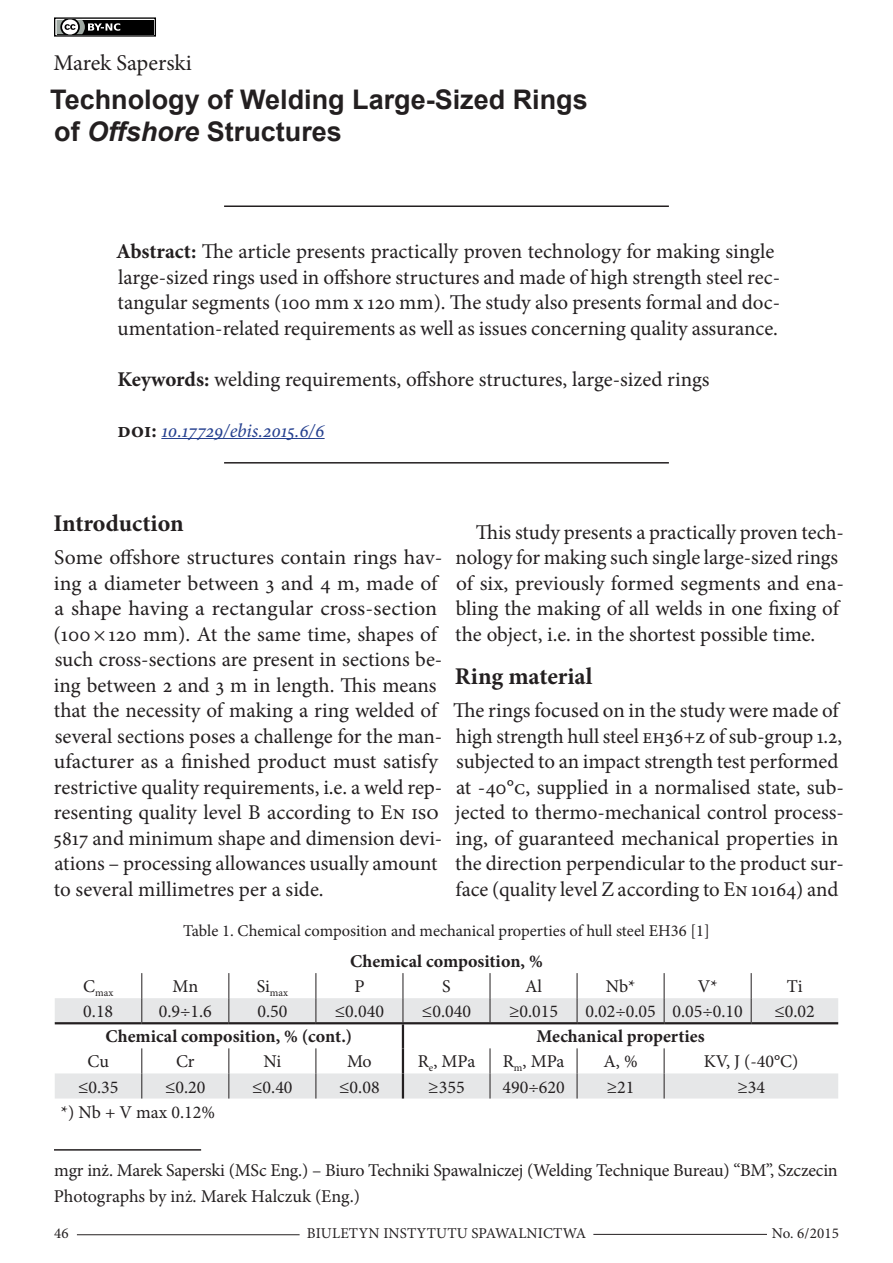
<style>
.page{position:relative;width:893px;height:1263px;background:#fff}
.page>*{position:absolute;margin:0;border:0;box-sizing:border-box;transform-origin:0 0}
.tytuł{font:700 27px/31.5px "Arial";color:#231f20}
.śródtytuł{font:700 24px "Minion Pro";letter-spacing:-.005em;color:#231f20}
.autor{font:22.5px "Minion Pro";letter-spacing:-.005em;color:#231f20}
.pierwszy_akapit{font:21px/25.5px "Minion Pro";color:#231f20}
.abstract{font:21px/25.5px "Minion Pro";color:#231f20}
.tekst_podstawowy{font:21px/25.5px "Minion Pro";color:#231f20}
.keywords{font:21px "Minion Pro";color:#231f20}
.DOI_tytułowy{font:italic 19.5px "Minion Pro";color:#25408f}
.wypełnienie_tabeli{font:18px "Minion Pro";color:#231f20}
.stopka{font:18px/25.5px "Minion Pro";letter-spacing:-.01em;color:#231f20}
.wypełnienie_tabeli-2{font:700 18px "Minion Pro";color:#231f20}
.podpis_tabeli{font:16.5px "Minion Pro";color:#231f20}
.t1{font:15px "Minion Pro";letter-spacing:.01em;color:#231f20}
.wypełnienie_tabeli-3{font:10.5px "Minion Pro";color:#231f20}
.s1{font-style:italic}
.s2{font-weight:700}
.s3{font-weight:700;font-style:normal;font-size:21px;color:#231f20}
</style>
<div class="page">
<hr style="left:593px;top:1234px;width:174px;height:1px;background:#231f20">
<hr style="left:77px;top:1234px;width:223px;height:1px;background:#231f20">
<svg style="left:56px;top:19px;width:98px;height:16px"></svg>
<div style="left:54px;top:17px;width:102px;height:20px;border:1px solid #000"></div>
<div style="left:57px;top:20px;width:96px;height:14px;background:#000"></div>
<svg style="left:57px;top:20px;width:63px;height:14px"></svg>
<hr style="left:224px;top:205px;width:445px;height:2px;background:#231f20">
<hr style="left:224px;top:462px;width:445px;height:2px;background:#231f20">
<hr style="left:161px;top:438px;width:164px;height:1px;background:#25408f">
<hr style="left:54px;top:1149px;width:147px;height:1px;background:#231f20">
<svg style="left:55px;top:998px;width:783px;height:100px;fill:#eaebec"></svg>
<svg style="left:141px;top:973px;width:1px;height:49px"></svg>
<svg style="left:228px;top:973px;width:1px;height:49px"></svg>
<svg style="left:316px;top:973px;width:1px;height:49px"></svg>
<svg style="left:403px;top:973px;width:1px;height:49px"></svg>
<svg style="left:490px;top:973px;width:1px;height:49px"></svg>
<svg style="left:577px;top:973px;width:1px;height:49px"></svg>
<svg style="left:664px;top:973px;width:1px;height:49px"></svg>
<svg style="left:751px;top:973px;width:1px;height:49px"></svg>
<svg style="left:141px;top:1048px;width:1px;height:50px"></svg>
<svg style="left:228px;top:1048px;width:1px;height:50px"></svg>
<svg style="left:316px;top:1048px;width:1px;height:50px"></svg>
<svg style="left:490px;top:1048px;width:1px;height:50px"></svg>
<svg style="left:577px;top:1048px;width:1px;height:50px"></svg>
<svg style="left:664px;top:1048px;width:1px;height:50px"></svg>
<hr style="left:402px;top:1024px;width:2px;height:24px;background:#231f20">
<hr style="left:402px;top:1048px;width:2px;height:25px;background:#231f20">
<hr style="left:402px;top:1073px;width:2px;height:25px;background:#231f20">
<hr style="left:55px;top:1022px;width:87px;height:2px;background:#231f20">
<hr style="left:142px;top:1022px;width:87px;height:2px;background:#231f20">
<hr style="left:229px;top:1022px;width:87px;height:2px;background:#231f20">
<hr style="left:316px;top:1022px;width:87px;height:2px;background:#231f20">
<hr style="left:403px;top:1022px;width:87px;height:2px;background:#231f20">
<hr style="left:490px;top:1022px;width:87px;height:2px;background:#231f20">
<hr style="left:577px;top:1022px;width:87px;height:2px;background:#231f20">
<hr style="left:664px;top:1022px;width:87px;height:2px;background:#231f20">
<hr style="left:751px;top:1022px;width:87px;height:2px;background:#231f20">
<h3 class="autor" style="left:53px;top:48px;width:140px">Marek Saperski</h3>
<h2 class="tytuł" style="left:50px;top:85px;width:539px">Technology of Welding Large-Sized Rings of <span class="s1">Offshore</span> Structures</h2>
<p class="abstract" style="left:116px;top:239px;width:666px"><span class="s2">Abstract:</span> The article presents practically proven technology for making single large-sized rings used in offshore structures and made of high strength steel rec&shy;tangular segments (100 mm x 120 mm). The study also presents formal and doc&shy;umentation-related requirements as well as issues concerning quality assurance.</p>
<p class="keywords" style="left:117px;top:365px;width:594px"><span class="s2">Keywords:</span> welding requirements, offshore structures, large-sized rings</p>
<p class="DOI_tytułowy" style="left:118px;top:417px;width:208px"><span class="s3">doi:</span> 10.17729/ebis.2015.6/6</p>
<h3 class="śródtytuł" style="left:53px;top:506px;width:132px">Introduction</h3>
<p class="pierwszy_akapit" style="left:53px;top:545px;width:391px">Some offshore structures contain rings hav&shy;ing a diameter between 3 and 4 m, made of a shape having a rectangular cross-section (100×120 mm). At the same time, shapes of such cross-sections are present in sections be&shy;ing between 2 and 3 m in length. This means that the necessity of making a ring welded of several sections poses a challenge for the man&shy;ufacturer as a finished product must satisfy restrictive quality requirements, i.e. a weld rep&shy;resenting quality level B according to EN ISO 5817 and minimum shape and dimension devi&shy;ations – processing allowances usually amount to several millimetres per a side.</p>
<p class="tekst_podstawowy" style="left:455px;top:519px;width:390px;text-indent:20px">This study presents a practically proven tech&shy;nology for making such single large-sized rings of six, previously formed segments and ena&shy;bling the making of all welds in one fixing of the object, i.e. in the shortest possible time.</p>
<h3 class="śródtytuł" style="left:455px;top:659px;width:139px">Ring material</h3>
<p class="pierwszy_akapit" style="left:453px;top:698px;width:392px">The rings focused on in the study were made of high strength hull steel EH36+Z of sub-group 1.2, subjected to an impact strength test performed at -40°C, supplied in a normalised state, sub&shy;jected to thermo-mechanical control process&shy;ing, of guaranteed mechanical properties in the direction perpendicular to the product sur&shy;face (quality level Z according to EN 10164) and</p>
<h6 class="podpis_tabeli" style="left:183px;top:920px;width:528px">Table 1. Chemical composition and mechanical properties of hull steel EH36 [1]</h6>
<p class="wypełnienie_tabeli-2" style="left:350px;top:949px;width:194px">Chemical composition, %</p>
<p class="wypełnienie_tabeli-3" style="left:83px;top:985px;width:32px"><sup>C</sup>max</p>
<p class="wypełnienie_tabeli" style="left:172px;top:974px;width:27px">Mn</p>
<p class="wypełnienie_tabeli-3" style="left:257px;top:985px;width:33px"><sup>Si</sup>max</p>
<p class="wypełnienie_tabeli" style="left:354px;top:974px;width:12px">P</p>
<p class="wypełnienie_tabeli" style="left:442px;top:974px;width:10px">S</p>
<p class="wypełnienie_tabeli" style="left:525px;top:974px;width:19px">Al</p>
<p class="wypełnienie_tabeli" style="left:606px;top:974px;width:31px">Nb*</p>
<p class="wypełnienie_tabeli" style="left:698px;top:974px;width:21px">V*</p>
<p class="wypełnienie_tabeli" style="left:787px;top:974px;width:17px">Ti</p>
<p class="wypełnienie_tabeli" style="left:83px;top:999px;width:32px">0.18</p>
<p class="wypełnienie_tabeli" style="left:159px;top:999px;width:55px">0.9÷1.6</p>
<p class="wypełnienie_tabeli" style="left:257px;top:999px;width:32px">0.50</p>
<p class="wypełnienie_tabeli" style="left:335px;top:999px;width:51px">≤0.040</p>
<p class="wypełnienie_tabeli" style="left:422px;top:999px;width:51px">≤0.040</p>
<p class="wypełnienie_tabeli" style="left:509px;top:999px;width:51px">≥0.015</p>
<p class="wypełnienie_tabeli" style="left:585px;top:999px;width:72px">0.02÷0.05</p>
<p class="wypełnienie_tabeli" style="left:672px;top:999px;width:72px">0.05÷0.10</p>
<p class="wypełnienie_tabeli" style="left:774px;top:999px;width:42px">≤0.02</p>
<p class="wypełnienie_tabeli-2" style="left:105px;top:1024px;width:248px">Chemical composition, % (cont.)</p>
<p class="wypełnienie_tabeli-2" style="left:537px;top:1024px;width:169px">Mechanical properties</p>
<p class="wypełnienie_tabeli" style="left:88px;top:1050px;width:23px">Cu</p>
<p class="wypełnienie_tabeli" style="left:176px;top:1050px;width:20px">Cr</p>
<p class="wypełnienie_tabeli" style="left:263px;top:1050px;width:19px">Ni</p>
<p class="wypełnienie_tabeli" style="left:347px;top:1050px;width:26px">Mo</p>
<p class="wypełnienie_tabeli" style="left:418px;top:1050px;width:59px">R<sub>e</sub>, MPa</p>
<p class="wypełnienie_tabeli" style="left:503px;top:1050px;width:63px">R<sub>m</sub>, MPa</p>
<p class="wypełnienie_tabeli" style="left:603px;top:1050px;width:36px">A, %</p>
<p class="wypełnienie_tabeli" style="left:704px;top:1050px;width:96px">KV, J (-40°C)</p>
<p class="wypełnienie_tabeli" style="left:78px;top:1075px;width:42px">≤0.35</p>
<p class="wypełnienie_tabeli" style="left:165px;top:1075px;width:42px">≤0.20</p>
<p class="wypełnienie_tabeli" style="left:252px;top:1075px;width:42px">≤0.40</p>
<p class="wypełnienie_tabeli" style="left:339px;top:1075px;width:42px">≤0.08</p>
<p class="wypełnienie_tabeli" style="left:428px;top:1075px;width:38px">≥355</p>
<p class="wypełnienie_tabeli" style="left:502px;top:1075px;width:64px">490÷620</p>
<p class="wypełnienie_tabeli" style="left:607px;top:1075px;width:29px">≥21</p>
<p class="wypełnienie_tabeli" style="left:737px;top:1075px;width:29px">≥34</p>
<p class="wypełnienie_tabeli" style="left:61px;top:1100px;width:156px">*) Nb + V max 0.12%</p>
<h6 class="stopka" style="left:54px;top:1158px;width:785px">mgr inż. Marek Saperski (MSc Eng.) – Biuro Techniki Spawalniczej (Welding Technique Bureau) “BM”, Szczecin<br>Photographs by inż. Marek Halczuk (Eng.)</h6>
<p class="t1" style="left:54px;top:1223px;width:16px">46</p>
<p class="t1" style="left:307px;top:1223px;width:281px">BIULETYN INSTYTUTU SPAWALNICTWA</p>
<p class="t1" style="left:772px;top:1223px;width:69px">No. 6/2015</p>
</div>
